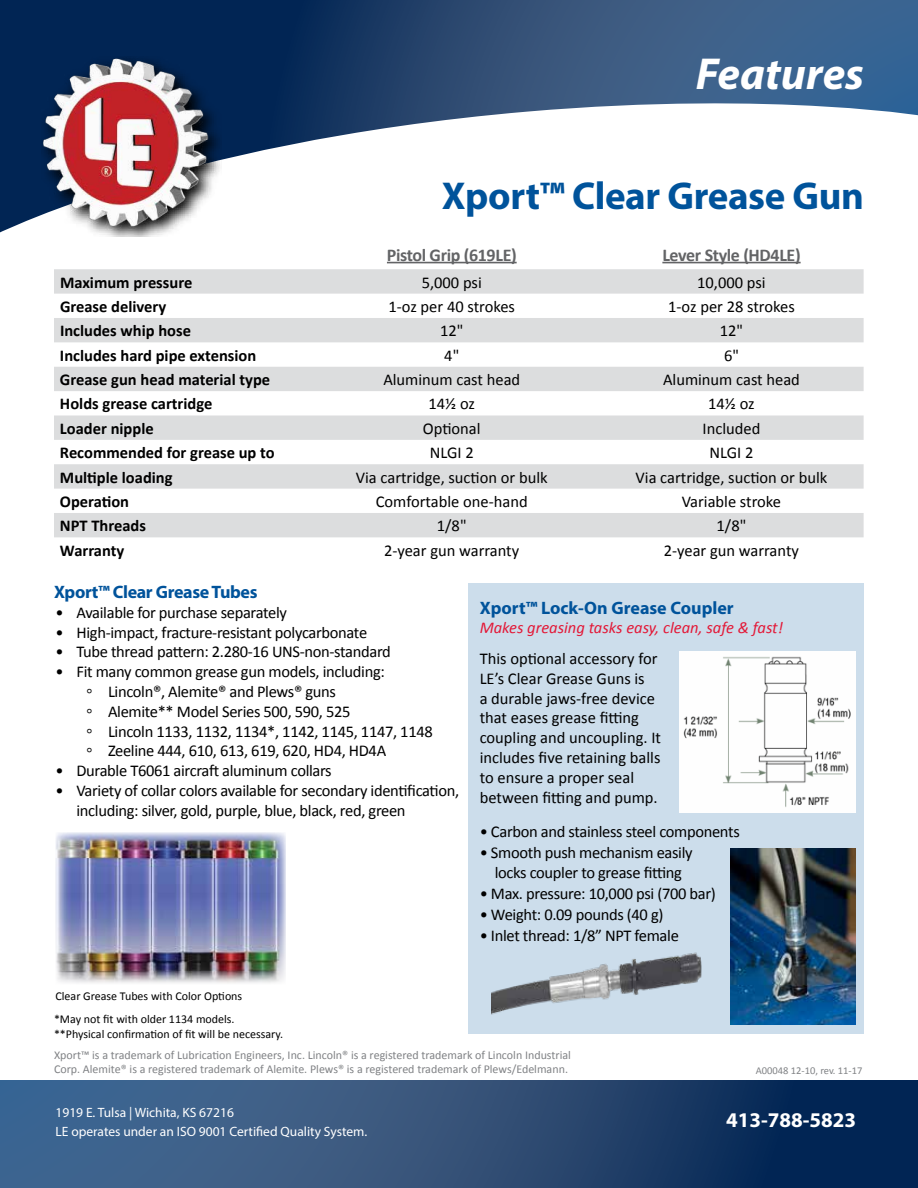
<style>
.page{position:relative;width:918px;height:1188px;background:#fff}
.page>*{position:absolute;margin:0;border:0;box-sizing:border-box;transform-origin:0 0}
.t1{font:italic 700 45px "Myriad Pro";color:#fff}
.t2{font:700 39px "Myriad Pro";letter-spacing:-.01em;color:#00539b}
.t3{font:700 21px "Myriad Pro";color:#fff}
.t4{font:700 18px "Myriad Pro";letter-spacing:-.01em;color:#00539b}
.t5{font:700 18px "Calibri";letter-spacing:-.02em;color:#636466}
.t6{font:16.5px/19.8px "Calibri";letter-spacing:-.02em;color:#000}
.t7{font:16.5px/19.8px "Calibri";color:#000}
.t8{font:700 16.5px "Calibri";color:#000}
.t9{font:italic 16.5px "Calibri";color:#e31837}
.t10{font:13.5px/19.5px "Myriad Pro";color:#fff}
.t11{font:12px/14.4px "Calibri";color:#808285}
.t12{font:12px/14.4px "Calibri";color:#000}
.t13{font:10.5px "Calibri";color:#808285}
</style>
<div class="page">
<svg style="left:0;top:0;width:918px;height:237px"></svg>
<svg style="left:0;top:1081px;width:918px;height:107px;background:#294b74"></svg>
<img style="left:41px;top:56px;width:180px;height:180px">
<div style="left:468px;top:583px;width:396px;height:450px;background:#ccddeb"></div>
<svg style="left:54px;top:269px;width:810px;height:268px;fill:#dcddde"></svg>
<hr style="left:387px;top:262px;width:130px;height:1px;background:#636466">
<hr style="left:662px;top:262px;width:139px;height:1px;background:#636466">
<img style="left:56px;top:833px;width:230px;height:150px">
<img style="left:680px;top:651px;width:176px;height:162px">
<img style="left:492px;top:952px;width:210px;height:63px">
<img style="left:731px;top:849px;width:125px;height:176px">
<h1 class="t1" style="left:696px;top:45px;width:170px">Features</h1>
<h2 class="t2" style="left:442px;top:171px;width:424px">Xport™ Clear Grease Gun</h2>
<p class="t5" style="left:387px;top:244px;width:131px">Pistol Grip (619LE)</p>
<p class="t5" style="left:662px;top:244px;width:140px">Lever Style (HD4LE)</p>
<p class="t8" style="left:60px;top:272px;width:134px">Maximum pressure</p>
<p class="t6" style="left:422px;top:271px;width:62px">5,000 psi</p>
<p class="t6" style="left:697px;top:271px;width:70px">10,000 psi</p>
<p class="t8" style="left:60px;top:296px;width:108px">Grease delivery</p>
<p class="t7" style="left:389px;top:296px;width:128px">1-oz per 40 strokes</p>
<p class="t7" style="left:668px;top:296px;width:128px">1-oz per 28 strokes</p>
<p class="t8" style="left:60px;top:321px;width:132px">Includes whip hose</p>
<p class="t6" style="left:440px;top:320px;width:25px">12"</p>
<p class="t6" style="left:720px;top:320px;width:25px">12"</p>
<p class="t8" style="left:60px;top:345px;width:198px">Includes hard pipe extension</p>
<p class="t6" style="left:444px;top:345px;width:16px">4"</p>
<p class="t6" style="left:724px;top:345px;width:16px">6"</p>
<p class="t8" style="left:60px;top:369px;width:212px">Grease gun head material type</p>
<p class="t7" style="left:383px;top:369px;width:138px">Aluminum cast head</p>
<p class="t7" style="left:663px;top:369px;width:138px">Aluminum cast head</p>
<p class="t8" style="left:60px;top:394px;width:154px">Holds grease cartridge</p>
<p class="t6" style="left:429px;top:393px;width:48px">14½ oz</p>
<p class="t6" style="left:708px;top:393px;width:48px">14½ oz</p>
<p class="t8" style="left:60px;top:418px;width:95px">Loader nipple</p>
<p class="t6" style="left:423px;top:418px;width:59px">Optional</p>
<p class="t7" style="left:703px;top:418px;width:59px">Included</p>
<p class="t8" style="left:60px;top:443px;width:216px">Recommended for grease up to</p>
<p class="t6" style="left:430px;top:442px;width:45px">NLGI 2</p>
<p class="t6" style="left:710px;top:442px;width:45px">NLGI 2</p>
<p class="t8" style="left:60px;top:467px;width:114px">Multiple loading</p>
<p class="t7" style="left:356px;top:466px;width:193px">Via cartridge, suction or bulk</p>
<p class="t7" style="left:636px;top:466px;width:193px">Via cartridge, suction or bulk</p>
<p class="t8" style="left:60px;top:491px;width:71px">Operation</p>
<p class="t7" style="left:376px;top:491px;width:153px">Comfortable one-hand</p>
<p class="t7" style="left:682px;top:491px;width:101px">Variable stroke</p>
<p class="t8" style="left:60px;top:516px;width:88px">NPT Threads</p>
<p class="t6" style="left:437px;top:515px;width:31px">1/8"</p>
<p class="t6" style="left:717px;top:515px;width:31px">1/8"</p>
<p class="t8" style="left:60px;top:540px;width:66px">Warranty</p>
<p class="t7" style="left:384px;top:540px;width:137px">2-year gun warranty</p>
<p class="t7" style="left:664px;top:540px;width:137px">2-year gun warranty</p>
<p class="t4" style="left:54px;top:580px;width:205px">Xport™ Clear Grease Tubes</p>
<p class="t6" style="left:56px;top:602px;width:233px">• Available for purchase separately</p>
<p class="t6" style="left:56px;top:621px;width:313px">• High-impact, fracture-resistant polycarbonate</p>
<p class="t6" style="left:56px;top:641px;width:337px">• Tube thread pattern: 2.280-16 UNS-non-standard</p>
<p class="t6" style="left:108px;top:661px;width:326px;text-indent:-53px">• Fit many common grease gun models, including:<br>Lincoln®, Alemite® and Plews® guns<br>Alemite** Model Series 500, 590, 525<br>Lincoln 1133, 1132, 1134*, 1142, 1145, 1147, 1148<br>Zeeline 444, 610, 613, 619, 620, HD4, HD4A</p>
<p class="t6" style="left:56px;top:760px;width:278px">• Durable T6061 aircraft aluminum collars</p>
<p class="t6" style="left:77px;top:780px;width:384px;text-indent:-21px">• Variety of collar colors available for secondary identification, including: silver, gold, purple, blue, black, red, green</p>
<p class="t12" style="left:56px;top:988px;width:188px">Clear Grease Tubes with Color Options</p>
<p class="t12" style="left:54px;top:1011px;width:231px">*May not fit with older 1134 models. **Physical confirmation of fit will be necessary.</p>
<p class="t4" style="left:480px;top:596px;width:256px">Xport™ Lock-On Grease Coupler</p>
<p class="t9" style="left:480px;top:618px;width:305px">Makes greasing tasks easy, clean, safe &amp; fast!</p>
<p class="t7" style="left:480px;top:648px;width:183px">This optional accessory for<br>LE’s Clear Grease Guns is<br>a durable jaws-free device that eases grease fitting coupling and uncoupling. It includes five retaining balls to ensure a proper seal between fitting and pump.</p>
<p class="t6" style="left:480px;top:821px;width:262px">• Carbon and stainless steel components</p>
<p class="t6" style="left:480px;top:842px;width:214px;text-align:center">• Smooth push mechanism easily locks coupler to grease fitting</p>
<p class="t6" style="left:480px;top:883px;width:238px">• Max. pressure: 10,000 psi (700 bar)</p>
<p class="t6" style="left:480px;top:904px;width:185px">• Weight: 0.09 pounds (40 g)</p>
<p class="t6" style="left:480px;top:925px;width:201px">• Inlet thread: 1/8” NPT female</p>
<p class="t11" style="left:54px;top:1047px;width:519px">Xport™ is a trademark of Lubrication Engineers, Inc. Lincoln® is a registered trademark of Lincoln Industrial<br>Corp. Alemite® is a registered trademark of Alemite. Plews® is a registered trademark of Plews/Edelmann.</p>
<p class="t13" style="left:756px;top:1064px;width:108px">A00048 12-10, rev. 11-17</p>
<p class="t10" style="left:56px;top:1102px;width:313px">1919 E. Tulsa | Wichita, KS 67216<br>LE operates under an ISO 9001 Certified Quality System.</p>
<p class="t3" style="left:726px;top:1106px;width:132px">413-788-5823</p>
</div>
